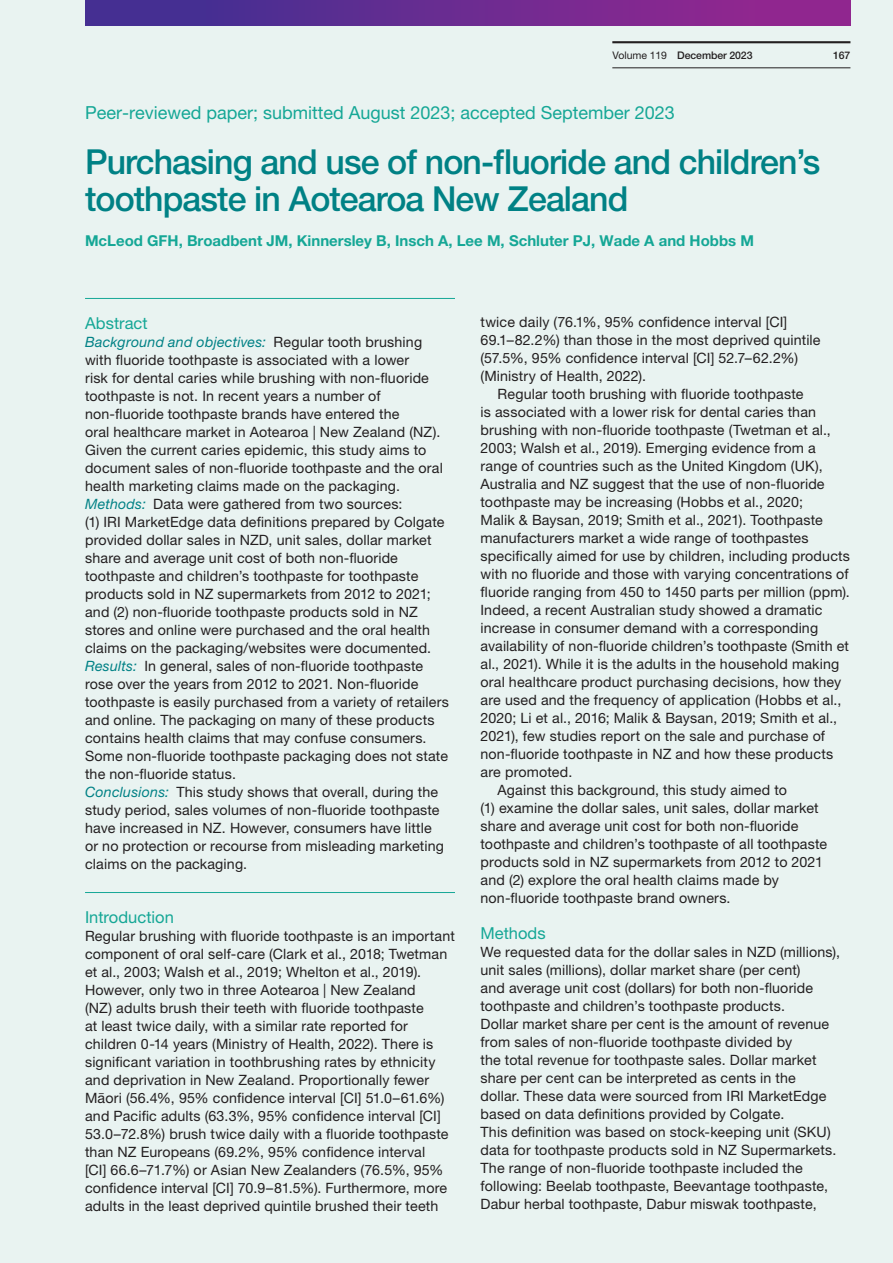
<style>
.page{position:relative;width:893px;height:1263px;background:#e9f3f1}
.page>*{position:absolute;margin:0;border:0;box-sizing:border-box;transform-origin:0 0}
.t1{font:500 34.5px/37.5px "Helvetica Neue LT Pro";letter-spacing:-.025em;color:#008185}
.t2{font:18px "Helvetica Neue LT Pro";color:#15a796}
.t3{font:16.5px "Helvetica Neue LT Pro";color:#15a796}
.t4{font:700 15px "Helvetica Neue LT Pro";color:#15a796}
.t5{font:14.25px/18px "Helvetica Neue LT Pro";letter-spacing:.01em;color:#231f20}
.t6{font:500 10.5px "Helvetica Neue LT Pro";letter-spacing:-.01em;color:#231f20}
.s1{font-weight:400}
.s2{font-style:italic;color:#008185}
</style>
<div class="page">
<div style="left:85px;top:0;width:765px;height:26px;background:linear-gradient(to right,#3c3192,#99268f)"></div>
<hr style="left:85px;top:298px;width:370px;height:1px;background:#15a796">
<hr style="left:85px;top:892px;width:370px;height:1px;background:#15a796">
<hr style="left:612px;top:68px;width:238px;height:1px;background:#231f20">
<hr style="left:612px;top:41px;width:238px;height:2px;background:#231f20">
<p class="t6" style="left:612px;top:49px;width:142px"><span class="s1">Volume 119</span> December 2023</p>
<p class="t6" style="left:833px;top:49px;width:19px">167</p>
<p class="t2" style="left:85px;top:102px;width:591px">Peer-reviewed paper; submitted August 2023; accepted September 2023</p>
<h1 class="t1" style="left:85px;top:142px;width:737px">Purchasing and use of non-fluoride and children’s toothpaste in Aotearoa New Zealand</h1>
<p class="t4" style="left:85px;top:232px;width:670px">McLeod GFH, Broadbent JM, Kinnersley B, Insch A, Lee M, Schluter PJ, Wade A and Hobbs M</p>
<p class="t3" style="left:85px;top:313px;width:64px">Abstract</p>
<p class="t5" style="left:85px;top:332px;width:365px"><span class="s2">Background and objectives:</span> Regular tooth brushing with fluoride toothpaste is associated with a lower<br>risk for dental caries while brushing with non-fluoride toothpaste is not. In recent years a number of non-fluoride toothpaste brands have entered the<br>oral healthcare market in Aotearoa | New Zealand (NZ).<br>Given the current caries epidemic, this study aims to document sales of non-fluoride toothpaste and the oral health marketing claims made on the packaging.<br><span class="s2">Methods:</span> Data were gathered from two sources:<br>(1) IRI MarketEdge data definitions prepared by Colgate provided dollar sales in NZD, unit sales, dollar market share and average unit cost of both non-fluoride toothpaste and children’s toothpaste for toothpaste products sold in NZ supermarkets from 2012 to 2021; and (2) non-fluoride toothpaste products sold in NZ stores and online were purchased and the oral health claims on the packaging/websites were documented.<br><span class="s2">Results:</span> In general, sales of non-fluoride toothpaste rose over the years from 2012 to 2021. Non-fluoride toothpaste is easily purchased from a variety of retailers and online. The packaging on many of these products contains health claims that may confuse consumers.<br>Some non-fluoride toothpaste packaging does not state the non-fluoride status.<br><span class="s2">Conclusions:</span> This study shows that overall, during the study period, sales volumes of non-fluoride toothpaste have increased in NZ. However, consumers have little<br>or no protection or recourse from misleading marketing claims on the packaging.</p>
<p class="t3" style="left:85px;top:907px;width:90px">Introduction</p>
<p class="t5" style="left:85px;top:926px;width:371px">Regular brushing with fluoride toothpaste is an important component of oral self-care (Clark et al., 2018; Twetman et al., 2003; Walsh et al., 2019; Whelton et al., 2019).<br>However, only two in three Aotearoa | New Zealand<br>(NZ) adults brush their teeth with fluoride toothpaste<br>at least twice daily, with a similar rate reported for children 0-14 years (Ministry of Health, 2022). There is significant variation in toothbrushing rates by ethnicity and deprivation in New Zealand. Proportionally fewer Māori (56.4%, 95% confidence interval [CI] 51.0–61.6%) and Pacific adults (63.3%, 95% confidence interval [CI] 53.0–72.8%) brush twice daily with a fluoride toothpaste than NZ Europeans (69.2%, 95% confidence interval<br>[CI] 66.6–71.7%) or Asian New Zealanders (76.5%, 95% confidence interval [CI] 70.9–81.5%). Furthermore, more adults in the least deprived quintile brushed their teeth</p>
<p class="t5" style="left:480px;top:313px;width:342px">twice daily (76.1%, 95% confidence interval [CI] 69.1–82.2%) than those in the most deprived quintile (57.5%, 95% confidence interval [CI] 52.7–62.2%) (Ministry of Health, 2022).</p>
<p class="t5" style="left:497px;top:385px;width:307px">Regular tooth brushing with fluoride toothpaste</p>
<p class="t5" style="left:480px;top:403px;width:337px">is associated with a lower risk for dental caries than</p>
<p class="t5" style="left:480px;top:421px;width:352px">brushing with non-fluoride toothpaste (Twetman et al.,</p>
<p class="t5" style="left:480px;top:439px;width:337px">2003; Walsh et al., 2019). Emerging evidence from a</p>
<p class="t5" style="left:480px;top:457px;width:344px">range of countries such as the United Kingdom (UK),</p>
<p class="t5" style="left:480px;top:475px;width:346px">Australia and NZ suggest that the use of non-fluoride</p>
<p class="t5" style="left:480px;top:493px;width:324px">toothpaste may be increasing (Hobbs et al., 2020;</p>
<p class="t5" style="left:480px;top:511px;width:344px">Malik &amp; Baysan, 2019; Smith et al., 2021). Toothpaste</p>
<p class="t5" style="left:480px;top:529px;width:330px">manufacturers market a wide range of toothpastes</p>
<p class="t5" style="left:480px;top:547px;width:371px">specifically aimed for use by children, including products</p>
<p class="t5" style="left:480px;top:565px;width:370px">with no fluoride and those with varying concentrations of</p>
<p class="t5" style="left:480px;top:583px;width:371px">fluoride ranging from 450 to 1450 parts per million (ppm).</p>
<p class="t5" style="left:480px;top:601px;width:344px">Indeed, a recent Australian study showed a dramatic</p>
<p class="t5" style="left:480px;top:619px;width:339px">increase in consumer demand with a corresponding</p>
<p class="t5" style="left:480px;top:637px;width:370px">availability of non-fluoride children’s toothpaste (Smith et</p>
<p class="t5" style="left:480px;top:655px;width:360px">al., 2021). While it is the adults in the household making</p>
<p class="t5" style="left:480px;top:673px;width:362px">oral healthcare product purchasing decisions, how they</p>
<p class="t5" style="left:480px;top:691px;width:362px">are used and the frequency of application (Hobbs et al.,</p>
<p class="t5" style="left:480px;top:709px;width:358px">2020; Li et al., 2016; Malik &amp; Baysan, 2019; Smith et al.,</p>
<p class="t5" style="left:480px;top:727px;width:346px">2021), few studies report on the sale and purchase of</p>
<p class="t5" style="left:480px;top:745px;width:354px">non-fluoride toothpaste in NZ and how these products</p>
<p class="t5" style="left:480px;top:763px;width:93px">are promoted.</p>
<p class="t5" style="left:497px;top:781px;width:291px">Against this background, this study aimed to</p>
<p class="t5" style="left:480px;top:799px;width:340px">(1) examine the dollar sales, unit sales, dollar market</p>
<p class="t5" style="left:480px;top:817px;width:319px">share and average unit cost for both non-fluoride</p>
<p class="t5" style="left:480px;top:835px;width:348px">toothpaste and children’s toothpaste of all toothpaste</p>
<p class="t5" style="left:480px;top:853px;width:344px">products sold in NZ supermarkets from 2012 to 2021</p>
<p class="t5" style="left:480px;top:871px;width:300px">and (2) explore the oral health claims made by</p>
<p class="t5" style="left:480px;top:889px;width:252px">non-fluoride toothpaste brand owners.</p>
<p class="t3" style="left:480px;top:923px;width:67px">Methods</p>
<p class="t5" style="left:480px;top:943px;width:361px">We requested data for the dollar sales in NZD (millions), unit sales (millions), dollar market share (per cent)<br>and average unit cost (dollars) for both non-fluoride toothpaste and children’s toothpaste products.<br>Dollar market share per cent is the amount of revenue from sales of non-fluoride toothpaste divided by<br>the total revenue for toothpaste sales. Dollar market share per cent can be interpreted as cents in the<br>dollar. These data were sourced from IRI MarketEdge based on data definitions provided by Colgate.<br>This definition was based on stock-keeping unit (SKU) data for toothpaste products sold in NZ Supermarkets.<br>The range of non-fluoride toothpaste included the following: Beelab toothpaste, Beevantage toothpaste, Dabur herbal toothpaste, Dabur miswak toothpaste,</p>
</div>
